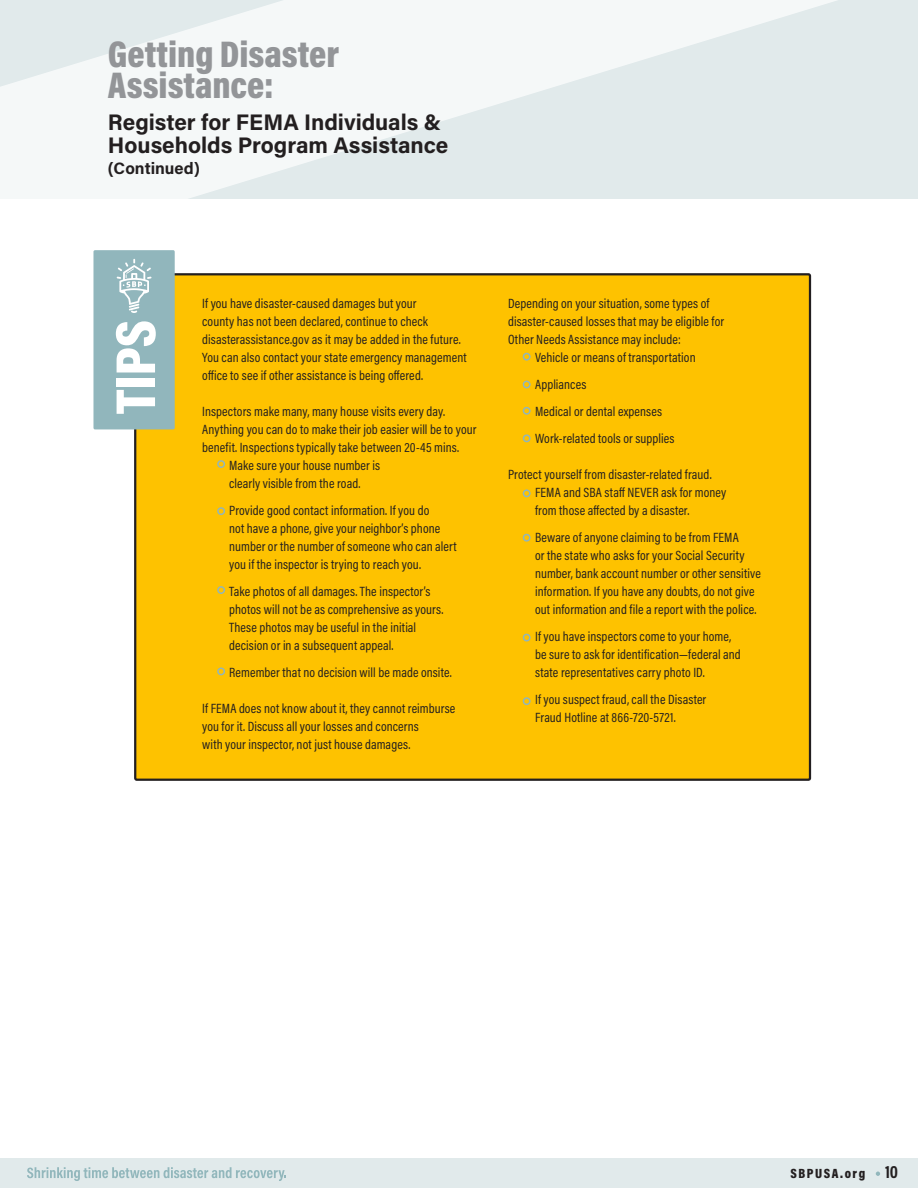
<style>
.page{position:relative;width:918px;height:1188px;background:#fff}
.page>*{position:absolute;margin:0;border:0;box-sizing:border-box;transform-origin:0 0}
.t1{font:900 57px "Acumin Pro Cond";color:#fff}
.t2{font:900 37.5px/31.2px "Acumin Pro Cond";color:#939598}
.t3{font:700 22.5px/23.7px "Acumin Pro";letter-spacing:-.005em;color:#231f20}
.t4{font:700 16.5px "Acumin Pro";color:#231f20}
.t5{font:13.5px/18px "Acumin Pro Cond";letter-spacing:.005em;color:#231f20}
.t6{font:900 13.5px "Acumin Pro Cond";letter-spacing:.11em;color:#231f20}
.s1{font-weight:700;font-size:18px}
</style>
<div class="page">
<div style="left:0;top:1158px;width:918px;height:30px;background:#e1eaeb"></div>
<svg style="left:27px;top:1167px;width:259px;height:14px"></svg>
<svg style="left:876px;top:1172px;width:4px;height:4px"></svg>
<svg style="left:0;top:0;width:918px;height:199px;fill:#e1eaeb"></svg>
<div style="left:135px;top:274px;width:675px;height:506px;background:#fec200;border-radius:2px"></div>
<div style="left:93px;top:250px;width:82px;height:179px;background:#91b6bc;border-radius:2px"></div>
<svg style="left:117px;top:259px;width:35px;height:54px"></svg>
<div style="left:217px;top:460px;width:8px;height:8px;border:2px solid #91b6bc;border-radius:50%"></div>
<div style="left:523px;top:353px;width:8px;height:8px;border:2px solid #91b6bc;border-radius:50%"></div>
<div style="left:523px;top:381px;width:8px;height:7px;border:2px solid #91b6bc;border-radius:50%"></div>
<div style="left:523px;top:407px;width:8px;height:8px;border:2px solid #91b6bc;border-radius:50%"></div>
<div style="left:523px;top:434px;width:8px;height:8px;border:2px solid #91b6bc;border-radius:50%"></div>
<div style="left:523px;top:489px;width:8px;height:8px;border:2px solid #91b6bc;border-radius:50%"></div>
<div style="left:523px;top:534px;width:8px;height:8px;border:2px solid #91b6bc;border-radius:50%"></div>
<div style="left:523px;top:634px;width:8px;height:8px;border:2px solid #91b6bc;border-radius:50%"></div>
<div style="left:523px;top:697px;width:8px;height:8px;border:2px solid #91b6bc;border-radius:50%"></div>
<div style="left:217px;top:507px;width:8px;height:8px;border:2px solid #91b6bc;border-radius:50%"></div>
<div style="left:217px;top:586px;width:8px;height:8px;border:2px solid #91b6bc;border-radius:50%"></div>
<div style="left:217px;top:667px;width:8px;height:8px;border:2px solid #91b6bc;border-radius:50%"></div>
<p class="t2" style="left:108px;top:38px;width:233px">Getting Disaster<br>Assistance:</p>
<p class="t3" style="left:108px;top:109px;width:342px">Register for FEMA Individuals &amp;<br>Households Program Assistance</p>
<p class="t4" style="left:108px;top:157px;width:93px">(Continued)</p>
<p class="t1" style="left:98px;top:414px;width:96px;rotate:-90deg">TIPS</p>
<p class="t5" style="left:202px;top:295px;width:266px">If you have disaster-caused damages but your<br>county has not been declared, continue to check disasterassistance.gov as it may be added in the future.<br>You can also contact your state emergency management office to see if other assistance is being offered.</p>
<p class="t5" style="left:202px;top:403px;width:276px">Inspectors make many, many house visits every day.<br>Anything you can do to make their job easier will be to your benefit. Inspections typically take between 20-45 mins.</p>
<p class="t5" style="left:229px;top:457px;width:152px">Make sure your house number is clearly visible from the road.</p>
<p class="t5" style="left:229px;top:502px;width:229px">Provide good contact information. If you do<br>not have a phone, give your neighbor’s phone number or the number of someone who can alert you if the inspector is trying to reach you.</p>
<p class="t5" style="left:229px;top:583px;width:216px">Take photos of all damages. The inspector’s photos will not be as comprehensive as yours.<br>These photos may be useful in the initial decision or in a subsequent appeal.</p>
<p class="t5" style="left:229px;top:664px;width:224px">Remember that no decision will be made onsite.</p>
<p class="t5" style="left:202px;top:700px;width:255px">If FEMA does not know about it, they cannot reimburse you for it. Discuss all your losses and concerns<br>with your inspector, not just house damages.</p>
<p class="t5" style="left:508px;top:295px;width:218px">Depending on your situation, some types of disaster-caused losses that may be eligible for<br>Other Needs Assistance may include:</p>
<p class="t5" style="left:535px;top:349px;width:162px">Vehicle or means of transportation</p>
<p class="t5" style="left:535px;top:376px;width:53px">Appliances</p>
<p class="t5" style="left:535px;top:403px;width:129px">Medical or dental expenses</p>
<p class="t5" style="left:535px;top:430px;width:141px">Work-related tools or supplies</p>
<p class="t5" style="left:508px;top:466px;width:205px">Protect yourself from disaster-related fraud.</p>
<p class="t5" style="left:535px;top:484px;width:193px">FEMA and SBA staff NEVER ask for money from those affected by a disaster.</p>
<p class="t5" style="left:535px;top:529px;width:227px">Beware of anyone claiming to be from FEMA<br>or the state who asks for your Social Security number, bank account number or other sensitive information. If you have any doubts, do not give out information and file a report with the police.</p>
<p class="t5" style="left:535px;top:628px;width:207px">If you have inspectors come to your home, be sure to ask for identification—federal and state representatives carry photo ID.</p>
<p class="t5" style="left:535px;top:691px;width:173px">If you suspect fraud, call the Disaster<br>Fraud Hotline at 866-720-5721.</p>
<p class="t6" style="left:791px;top:1165px;width:109px">SBPUSA.org <span class="s1">10</span></p>
</div>
